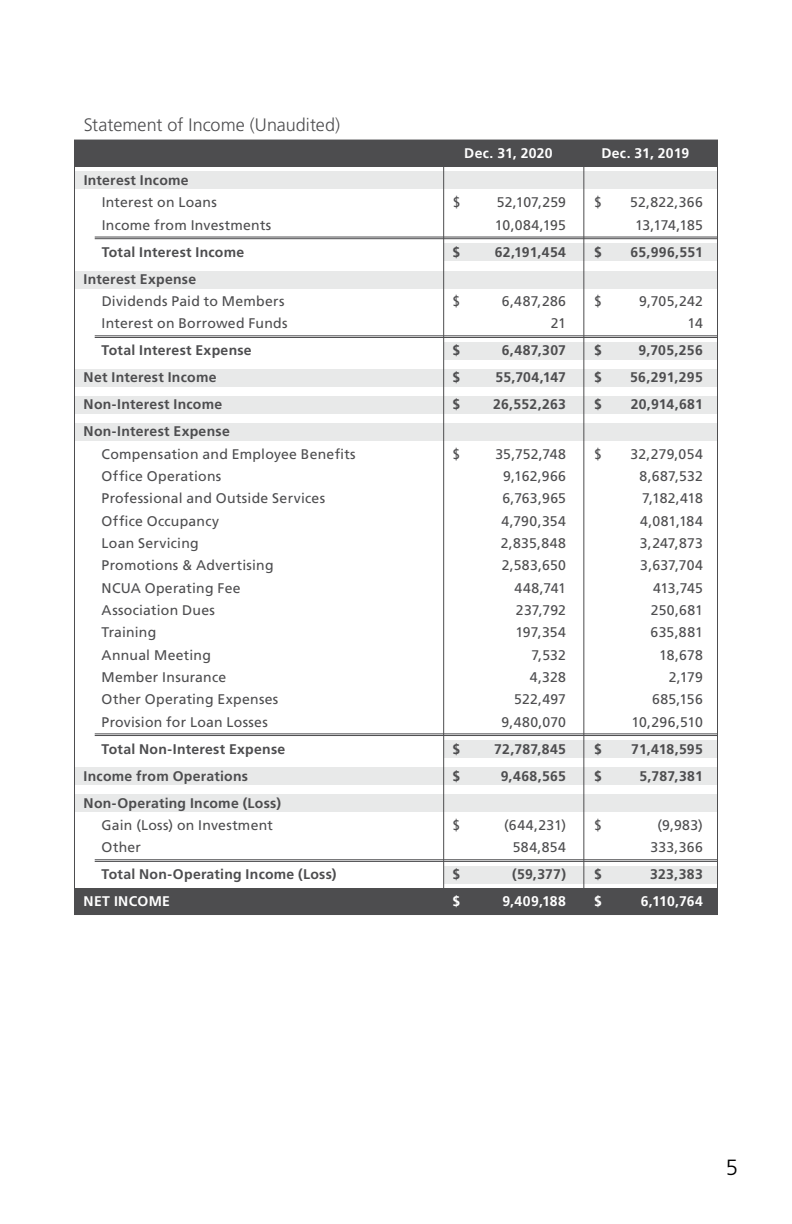
<style>
.page{position:relative;width:792px;height:1224px;background:#fff}
.page>*{position:absolute;margin:0;border:0;box-sizing:border-box;transform-origin:0 0}
.t1{font:300 22px "Frutiger";color:#000}
.t2{font:300 18px "Frutiger";color:#4d4d4f}
.t3{font:14px "Frutiger";letter-spacing:.02em;color:#4d4d4f}
.t4{font:700 14px "Frutiger";letter-spacing:.02em;color:#4d4d4f}
.t5{font:700 14px "Frutiger";letter-spacing:.025em;color:#fff}
</style>
<div class="page">
<div style="left:75px;top:171px;width:643px;height:18px;background:#e8e9e9"></div>
<div style="left:75px;top:271px;width:643px;height:18px;background:#e8e9e9"></div>
<div style="left:444px;top:243px;width:274px;height:18px;background:#e8e9e9"></div>
<div style="left:444px;top:342px;width:274px;height:18px;background:#e8e9e9"></div>
<div style="left:444px;top:740px;width:274px;height:18px;background:#e8e9e9"></div>
<div style="left:444px;top:866px;width:274px;height:18px;background:#e8e9e9"></div>
<div style="left:75px;top:369px;width:643px;height:18px;background:#e8e9e9"></div>
<div style="left:75px;top:767px;width:643px;height:18px;background:#e8e9e9"></div>
<div style="left:75px;top:794px;width:643px;height:18px;background:#e8e9e9"></div>
<div style="left:75px;top:396px;width:643px;height:18px;background:#e8e9e9"></div>
<div style="left:75px;top:423px;width:643px;height:18px;background:#e8e9e9"></div>
<div style="left:75px;top:888px;width:643px;height:27px;background:#4d4d4f"></div>
<div style="left:75px;top:140px;width:643px;height:26px;background:#4d4d4f"></div>
<hr style="left:95px;top:237px;width:623px;height:1px;background:#4d4d4f">
<hr style="left:95px;top:238px;width:623px;height:1px;background:#4d4d4f">
<hr style="left:95px;top:335px;width:623px;height:1px;background:#4d4d4f">
<hr style="left:95px;top:337px;width:623px;height:1px;background:#4d4d4f">
<hr style="left:95px;top:734px;width:623px;height:1px;background:#4d4d4f">
<hr style="left:95px;top:735px;width:623px;height:1px;background:#4d4d4f">
<hr style="left:95px;top:859px;width:623px;height:1px;background:#4d4d4f">
<hr style="left:95px;top:861px;width:623px;height:1px;background:#4d4d4f">
<hr style="left:584px;top:161px;width:1px;height:753px;background:#4d4d4f">
<hr style="left:443px;top:161px;width:1px;height:753px;background:#4d4d4f">
<p class="t2" style="left:84px;top:115px;width:258px">Statement of Income (Unaudited)</p>
<p class="t5" style="left:464px;top:145px;width:90px">Dec. 31, 2020</p>
<p class="t5" style="left:601px;top:145px;width:89px">Dec. 31, 2019</p>
<p class="t4" style="left:84px;top:172px;width:107px">Interest Income</p>
<p class="t3" style="left:102px;top:194px;width:117px">Interest on Loans</p>
<p class="t3" style="left:453px;top:194px;width:9px">$</p>
<p class="t3" style="left:497px;top:194px;width:71px">52,107,259</p>
<p class="t3" style="left:594px;top:194px;width:9px">$</p>
<p class="t3" style="left:630px;top:194px;width:74px">52,822,366</p>
<p class="t3" style="left:102px;top:217px;width:171px">Income from Investments</p>
<p class="t3" style="left:495px;top:217px;width:73px">10,084,195</p>
<p class="t3" style="left:635px;top:217px;width:69px">13,174,185</p>
<p class="t4" style="left:102px;top:244px;width:144px">Total Interest Income</p>
<p class="t4" style="left:453px;top:244px;width:9px">$</p>
<p class="t4" style="left:495px;top:244px;width:73px">62,191,454</p>
<p class="t4" style="left:594px;top:244px;width:9px">$</p>
<p class="t4" style="left:631px;top:244px;width:74px">65,996,551</p>
<p class="t4" style="left:84px;top:271px;width:114px">Interest Expense</p>
<p class="t3" style="left:102px;top:293px;width:184px">Dividends Paid to Members</p>
<p class="t3" style="left:453px;top:293px;width:9px">$</p>
<p class="t3" style="left:502px;top:293px;width:66px">6,487,286</p>
<p class="t3" style="left:594px;top:293px;width:9px">$</p>
<p class="t3" style="left:639px;top:293px;width:65px">9,705,242</p>
<p class="t3" style="left:102px;top:315px;width:187px">Interest on Borrowed Funds</p>
<p class="t3" style="left:551px;top:315px;width:17px">21</p>
<p class="t3" style="left:688px;top:315px;width:17px">14</p>
<p class="t4" style="left:102px;top:342px;width:152px">Total Interest Expense</p>
<p class="t4" style="left:453px;top:342px;width:9px">$</p>
<p class="t4" style="left:502px;top:342px;width:66px">6,487,307</p>
<p class="t4" style="left:594px;top:342px;width:9px">$</p>
<p class="t4" style="left:639px;top:342px;width:66px">9,705,256</p>
<p class="t4" style="left:84px;top:369px;width:134px">Net Interest Income</p>
<p class="t4" style="left:453px;top:369px;width:9px">$</p>
<p class="t4" style="left:495px;top:369px;width:72px">55,704,147</p>
<p class="t4" style="left:594px;top:369px;width:9px">$</p>
<p class="t4" style="left:630px;top:369px;width:74px">56,291,295</p>
<p class="t4" style="left:84px;top:396px;width:140px">Non-Interest Income</p>
<p class="t4" style="left:453px;top:396px;width:9px">$</p>
<p class="t4" style="left:493px;top:396px;width:74px">26,552,263</p>
<p class="t4" style="left:594px;top:396px;width:9px">$</p>
<p class="t4" style="left:631px;top:396px;width:74px">20,914,681</p>
<p class="t4" style="left:84px;top:423px;width:148px">Non-Interest Expense</p>
<p class="t3" style="left:102px;top:446px;width:256px">Compensation and Employee Benefits</p>
<p class="t3" style="left:453px;top:446px;width:9px">$</p>
<p class="t3" style="left:495px;top:446px;width:72px">35,752,748</p>
<p class="t3" style="left:594px;top:446px;width:9px">$</p>
<p class="t3" style="left:631px;top:446px;width:74px">32,279,054</p>
<p class="t3" style="left:102px;top:468px;width:121px">Office Operations</p>
<p class="t3" style="left:503px;top:468px;width:64px">9,162,966</p>
<p class="t3" style="left:640px;top:468px;width:65px">8,687,532</p>
<p class="t3" style="left:102px;top:490px;width:225px">Professional and Outside Services</p>
<p class="t3" style="left:502px;top:490px;width:65px">6,763,965</p>
<p class="t3" style="left:642px;top:490px;width:62px">7,182,418</p>
<p class="t3" style="left:102px;top:513px;width:119px">Office Occupancy</p>
<p class="t3" style="left:501px;top:513px;width:66px">4,790,354</p>
<p class="t3" style="left:640px;top:513px;width:64px">4,081,184</p>
<p class="t3" style="left:102px;top:535px;width:99px">Loan Servicing</p>
<p class="t3" style="left:501px;top:535px;width:67px">2,835,848</p>
<p class="t3" style="left:640px;top:535px;width:64px">3,247,873</p>
<p class="t3" style="left:102px;top:557px;width:173px">Promotions &amp; Advertising</p>
<p class="t3" style="left:502px;top:557px;width:66px">2,583,650</p>
<p class="t3" style="left:640px;top:557px;width:64px">3,637,704</p>
<p class="t3" style="left:102px;top:580px;width:140px">NCUA Operating Fee</p>
<p class="t3" style="left:515px;top:580px;width:53px">448,741</p>
<p class="t3" style="left:653px;top:580px;width:51px">413,745</p>
<p class="t3" style="left:102px;top:602px;width:115px">Association Dues</p>
<p class="t3" style="left:516px;top:602px;width:52px">237,792</p>
<p class="t3" style="left:651px;top:602px;width:53px">250,681</p>
<p class="t3" style="left:102px;top:624px;width:56px">Training</p>
<p class="t3" style="left:515px;top:624px;width:52px">197,354</p>
<p class="t3" style="left:651px;top:624px;width:54px">635,881</p>
<p class="t3" style="left:102px;top:647px;width:111px">Annual Meeting</p>
<p class="t3" style="left:531px;top:647px;width:36px">7,532</p>
<p class="t3" style="left:659px;top:647px;width:45px">18,678</p>
<p class="t3" style="left:102px;top:669px;width:126px">Member Insurance</p>
<p class="t3" style="left:530px;top:669px;width:38px">4,328</p>
<p class="t3" style="left:669px;top:669px;width:36px">2,179</p>
<p class="t3" style="left:102px;top:691px;width:178px">Other Operating Expenses</p>
<p class="t3" style="left:514px;top:691px;width:53px">522,497</p>
<p class="t3" style="left:652px;top:691px;width:52px">685,156</p>
<p class="t3" style="left:102px;top:713px;width:168px">Provision for Loan Losses</p>
<p class="t3" style="left:502px;top:713px;width:66px">9,480,070</p>
<p class="t3" style="left:631px;top:713px;width:73px">10,296,510</p>
<p class="t4" style="left:102px;top:741px;width:185px">Total Non-Interest Expense</p>
<p class="t4" style="left:453px;top:741px;width:9px">$</p>
<p class="t4" style="left:494px;top:741px;width:73px">72,787,845</p>
<p class="t4" style="left:594px;top:741px;width:9px">$</p>
<p class="t4" style="left:631px;top:741px;width:73px">71,418,595</p>
<p class="t4" style="left:84px;top:768px;width:166px">Income from Operations</p>
<p class="t4" style="left:453px;top:768px;width:9px">$</p>
<p class="t4" style="left:501px;top:768px;width:67px">9,468,565</p>
<p class="t4" style="left:594px;top:768px;width:9px">$</p>
<p class="t4" style="left:640px;top:768px;width:65px">5,787,381</p>
<p class="t4" style="left:84px;top:795px;width:199px">Non-Operating Income (Loss)</p>
<p class="t3" style="left:102px;top:817px;width:173px">Gain (Loss) on Investment</p>
<p class="t3" style="left:453px;top:817px;width:9px">$</p>
<p class="t3" style="left:504px;top:817px;width:63px">(644,231)</p>
<p class="t3" style="left:594px;top:817px;width:9px">$</p>
<p class="t3" style="left:657px;top:817px;width:47px">(9,983)</p>
<p class="t3" style="left:102px;top:839px;width:41px">Other</p>
<p class="t3" style="left:513px;top:839px;width:55px">584,854</p>
<p class="t3" style="left:651px;top:839px;width:54px">333,366</p>
<p class="t4" style="left:102px;top:866px;width:236px">Total Non-Operating Income (Loss)</p>
<p class="t4" style="left:453px;top:866px;width:9px">$</p>
<p class="t4" style="left:512px;top:866px;width:55px">(59,377)</p>
<p class="t4" style="left:594px;top:866px;width:9px">$</p>
<p class="t4" style="left:650px;top:866px;width:54px">323,383</p>
<p class="t5" style="left:84px;top:893px;width:88px">NET INCOME</p>
<p class="t5" style="left:453px;top:893px;width:9px">$</p>
<p class="t5" style="left:502px;top:893px;width:65px">9,409,188</p>
<p class="t5" style="left:594px;top:893px;width:9px">$</p>
<p class="t5" style="left:641px;top:893px;width:64px">6,110,764</p>
<h1 class="t1" style="left:726px;top:1155px;width:14px">5</h1>
</div>
